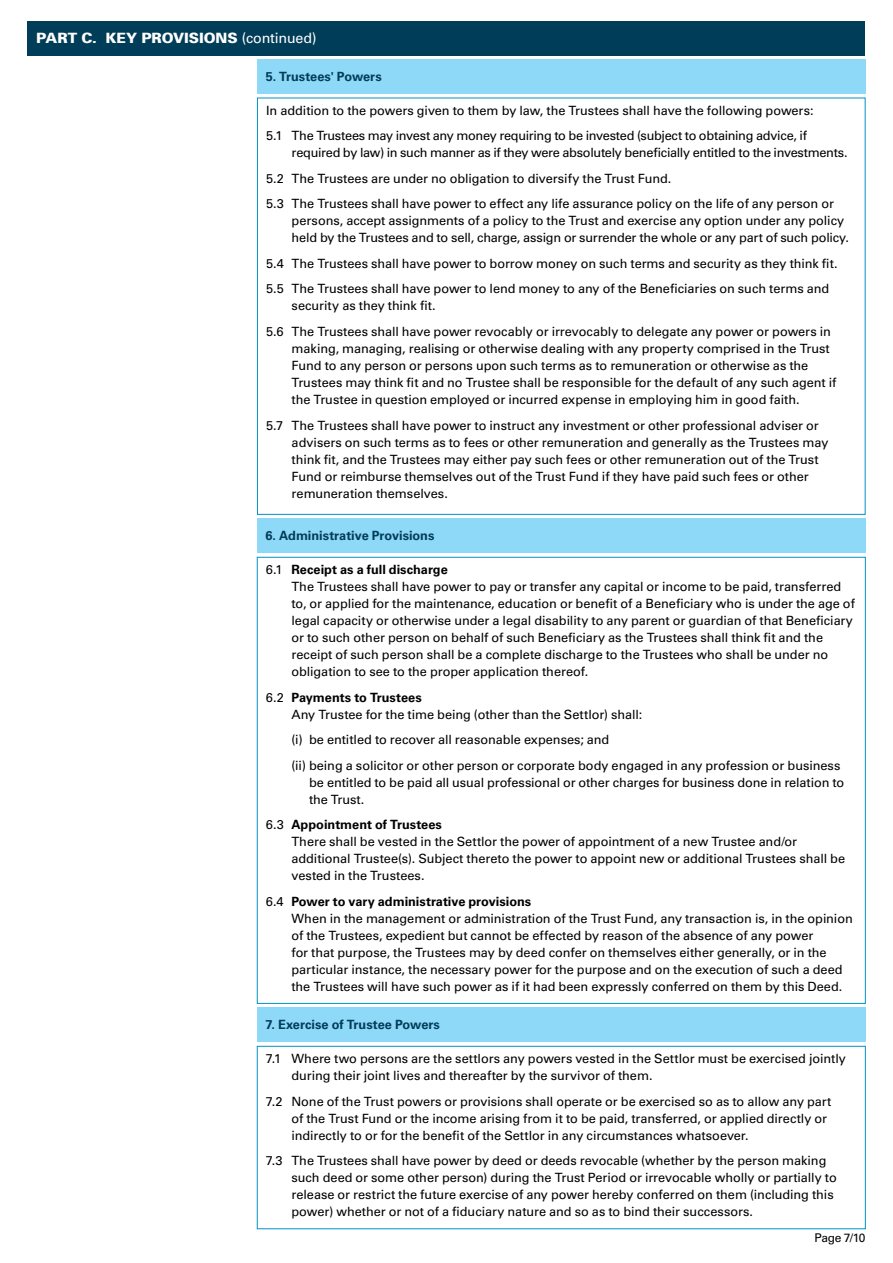
<style>
.page{position:relative;width:893px;height:1263px;background:#fff}
.page>*{position:absolute;margin:0;border:0;box-sizing:border-box;transform-origin:0 0}
.t1{font:900 14.25px "Univers 75";letter-spacing:-.005em;color:#fff}
.t2{font:12.75px/17px "Univers LT Std";letter-spacing:-.005em;color:#000}
.t3{font:700 12.75px "Univers LT Std";color:#003d58}
.t4{font:12px "Univers LT Std";letter-spacing:-.03em;color:#000}
.s1{font-family:"Univers LT Std";font-weight:400}
.s2{font-weight:700}
</style>
<div class="page">
<div style="left:257px;top:60px;width:608px;height:34px;background:#8ed8f8"></div>
<div style="left:28px;top:21px;width:837px;height:34px;background:#003d58"></div>
<div style="left:257px;top:519px;width:608px;height:34px;background:#8ed8f8"></div>
<div style="left:257px;top:1008px;width:608px;height:34px;background:#8ed8f8"></div>
<div style="left:257px;top:1046px;width:608px;height:183px;border:1px solid #0092c8"></div>
<p class="t1" style="left:36px;top:29px;width:11px">PART</p>
<p class="t1" style="left:81px;top:29px;width:237px">C. KEY PROVISIONS <span class="s1">(continued)</span></p>
<p class="t3" style="left:266px;top:69px;width:117px">5. Trustees' Powers</p>
<p class="t2" style="left:266px;top:98px;width:549px;line-height:25.5px">In addition to the powers given to them by law, the Trustees shall have the following powers:<br>5.1 The Trustees may invest any money requiring to be invested (subject to obtaining advice, if</p>
<p class="t2" style="left:266px;top:140px;width:583px;line-height:25.5px;text-indent:26px">required by law) in such manner as if they were absolutely beneficially entitled to the investments.<br>5.2 The Trustees are under no obligation to diversify the Trust Fund.<br>5.3 The Trustees shall have power to effect any life assurance policy on the life of any person or</p>
<p class="t2" style="left:292px;top:212px;width:559px">persons, accept assignments of a policy to the Trust and exercise any option under any policy held by the Trustees and to sell, charge, assign or surrender the whole or any part of such policy.</p>
<p class="t2" style="left:266px;top:251px;width:573px;line-height:25.5px">5.4 The Trustees shall have power to borrow money on such terms and security as they think fit.<br>5.5 The Trustees shall have power to lend money to any of the Beneficiaries on such terms and</p>
<p class="t2" style="left:266px;top:293px;width:566px;line-height:25.5px;text-indent:26px">security as they think fit.<br>5.6 The Trustees shall have power revocably or irrevocably to delegate any power or powers in</p>
<p class="t2" style="left:292px;top:340px;width:546px">making, managing, realising or otherwise dealing with any property comprised in the Trust Fund to any person or persons upon such terms as to remuneration or otherwise as the Trustees may think fit and no Trustee shall be responsible for the default of any such agent if the Trustee in question employed or incurred expense in employing him in good faith.</p>
<p class="t2" style="left:292px;top:417px;width:538px;text-indent:-26px">5.7 The Trustees shall have power to instruct any investment or other professional adviser or advisers on such terms as to fees or other remuneration and generally as the Trustees may think fit, and the Trustees may either pay such fees or other remuneration out of the Trust Fund or reimburse themselves out of the Trust Fund if they have paid such fees or other remuneration themselves.</p>
<p class="t3" style="left:266px;top:528px;width:170px">6. Administrative Provisions</p>
<p class="t2" style="left:291px;top:561px;width:565px;text-indent:-26px">6.1 <span class="s2">Receipt as a full discharge<br></span>The Trustees shall have power to pay or transfer any capital or income to be paid, transferred to, or applied for the maintenance, education or benefit of a Beneficiary who is under the age of legal capacity or otherwise under a legal disability to any parent or guardian of that Beneficiary or to such other person on behalf of such Beneficiary as the Trustees shall think fit and the receipt of such person shall be a complete discharge to the Trustees who shall be under no obligation to see to the proper application thereof.</p>
<p class="t2" style="left:291px;top:689px;width:352px;text-indent:-26px">6.2 <span class="s2">Payments to Trustees<br></span>Any Trustee for the time being (other than the Settlor) shall:</p>
<p class="t2" style="left:291px;top:727px;width:550px;line-height:25.5px">(i) be entitled to recover all reasonable expenses; and<br>(ii) being a solicitor or other person or corporate body engaged in any profession or business</p>
<p class="t2" style="left:309px;top:774px;width:537px">be entitled to be paid all usual professional or other charges for business done in relation to the Trust.</p>
<p class="t2" style="left:291px;top:816px;width:555px;text-indent:-26px">6.3 <span class="s2">Appointment of Trustees<br></span>There shall be vested in the Settlor the power of appointment of a new Trustee and/or additional Trustee(s). Subject thereto the power to appoint new or additional Trustees shall be vested in the Trustees.</p>
<p class="t2" style="left:291px;top:893px;width:563px;text-indent:-26px">6.4 <span class="s2">Power to vary administrative provisions<br></span>When in the management or administration of the Trust Fund, any transaction is, in the opinion of the Trustees, expedient but cannot be effected by reason of the absence of any power<br>for that purpose, the Trustees may by deed confer on themselves either generally, or in the particular instance, the necessary power for the purpose and on the execution of such a deed the Trustees will have such power as if it had been expressly conferred on them by this Deed.</p>
<p class="t3" style="left:266px;top:1017px;width:176px">7. Exercise of Trustee Powers</p>
<p class="t2" style="left:291px;top:1050px;width:556px;text-indent:-26px">7.1 Where two persons are the settlors any powers vested in the Settlor must be exercised jointly during their joint lives and thereafter by the survivor of them.</p>
<p class="t2" style="left:291px;top:1093px;width:541px;text-indent:-26px">7.2 None of the Trust powers or provisions shall operate or be exercised so as to allow any part of the Trust Fund or the income arising from it to be paid, transferred, or applied directly or indirectly to or for the benefit of the Settlor in any circumstances whatsoever.</p>
<p class="t2" style="left:291px;top:1152px;width:547px;text-indent:-26px">7.3 The Trustees shall have power by deed or deeds revocable (whether by the person making such deed or some other person) during the Trust Period or irrevocable wholly or partially to release or restrict the future exercise of any power hereby conferred on them (including this power) whether or not of a fiduciary nature and so as to bind their successors.</p>
<p class="t4" style="left:814px;top:1230px;width:52px">Page 7/10</p>
</div>
